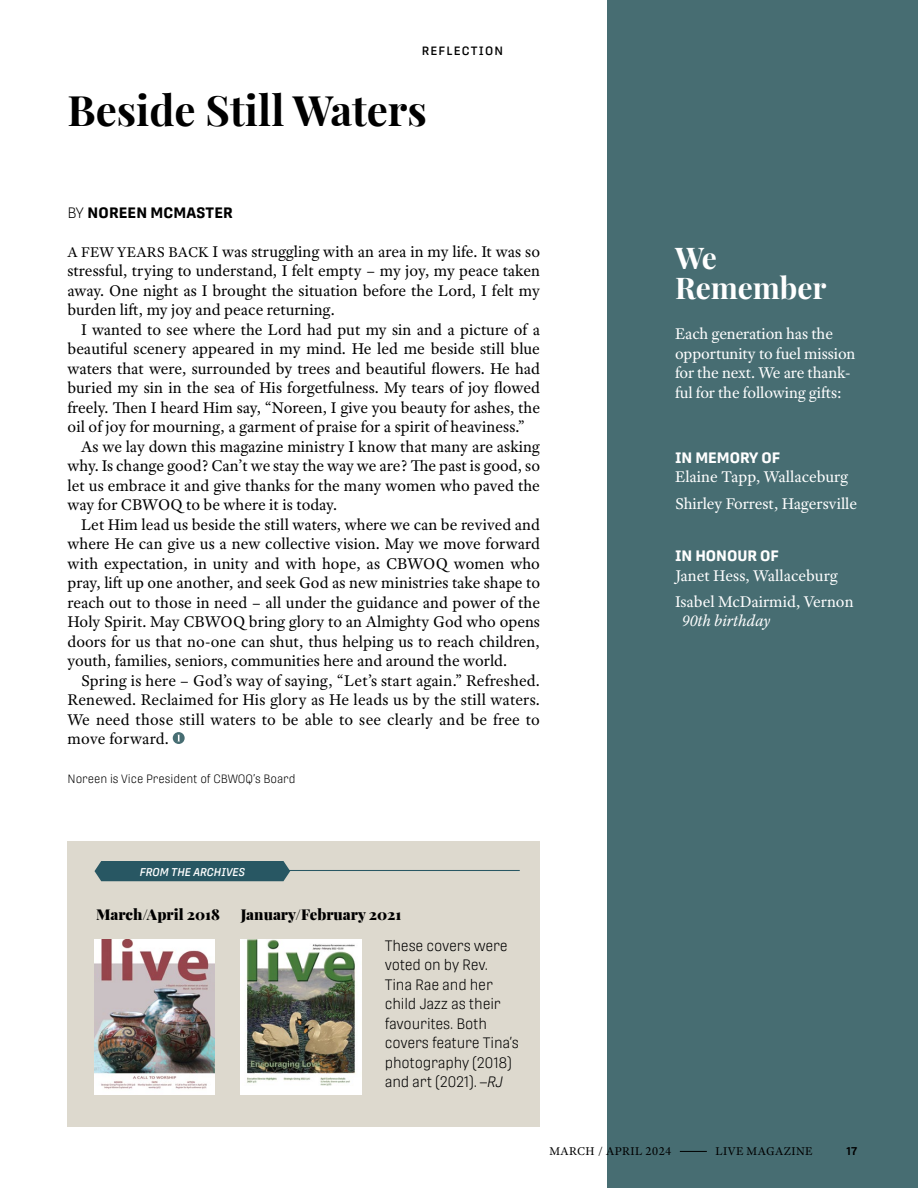
<style>
.page{position:relative;width:918px;height:1188px;background:#fff}
.page>*{position:absolute;margin:0;border:0;box-sizing:border-box;transform-origin:0 0}
.t1{font:700 42px "Playfair Display";color:#000}
.t2{font:700 30px/30px "Playfair Display";letter-spacing:-.005em;color:#fff}
.t3{font:16.5px/19.5px "Adobe Text Pro";color:#000;text-align:justify}
.t4{font:16.5px/19.5px "Adobe Text Pro";letter-spacing:-.005em;color:#fff}
.t5{font:italic 16.5px "Adobe Text Pro";color:#fff}
.t6{font:300 15px/19.5px "Protipo Narrow";letter-spacing:-.01em;color:#000}
.t7{font:900 15px "Playfair Display";color:#000}
.t8{font:700 15px "Protipo";color:#fff}
.t9{font:700 15px "Protipo";letter-spacing:.01em;color:#000}
.t10{font:300 12px "Protipo Narrow";color:#000}
.t11{font:12px "Adobe Text Pro";letter-spacing:.025em;color:#000}
.t12{font:500 12px "Protipo";letter-spacing:.1em;color:#000}
.t13{font:italic 500 11.25px "Protipo Narrow";color:#fff}
.t14{font:600 11.25px "Protipo";color:#000}
.s1{font-weight:300}
.s2{font-size:15px}
.s3{font-style:italic}
</style>
<div class="page">
<div style="left:68px;top:842px;width:472px;height:285px;background:#ddd9ce"></div>
<svg style="left:173px;top:732px;width:12px;height:12px"></svg>
<svg style="left:177px;top:735px;width:3px;height:6px"></svg>
<img style="left:241px;top:939px;width:120px;height:156px">
<div style="left:608px;top:0;width:310px;height:1188px;background:#476d72"></div>
<hr style="left:104px;top:870px;width:416px;height:1px;background:#285763">
<div style="left:94px;top:861px;width:196px;height:20px;background:#285763"></div>
<img style="left:94px;top:939px;width:121px;height:156px">
<svg style="left:680px;top:1151px;width:27px;height:1px"></svg>
<p class="t12" style="left:422px;top:44px;width:83px">REFLECTION</p>
<h1 class="t1" style="left:68px;top:78px;width:361px">Beside Still Waters</h1>
<p class="t9" style="left:68px;top:203px;width:167px"><span class="s1">BY</span> NOREEN MCMASTER</p>
<p class="t3" style="left:68px;top:241px;width:474px"><span class="s2">A FEW YEARS BACK</span> I was struggling with an area in my life. It was so stressful, trying to understand, I felt empty – my joy, my peace taken away. One night as I brought the situation before the Lord, I felt my burden lift, my joy and peace returning.</p>
<p class="t3" style="left:81px;top:319px;width:461px">I wanted to see where the Lord had put my sin and a picture of a</p>
<p class="t3" style="left:68px;top:339px;width:474px">beautiful scenery appeared in my mind. He led me beside still blue</p>
<p class="t3" style="left:68px;top:358px;width:474px">waters that were, surrounded by trees and beautiful flowers. He had</p>
<p class="t3" style="left:68px;top:378px;width:474px">buried my sin in the sea of His forgetfulness. My tears of joy flowed</p>
<p class="t3" style="left:68px;top:397px;width:474px">freely. Then I heard Him say, “Noreen, I give you beauty for ashes, the</p>
<p class="t3" style="left:68px;top:417px;width:459px">oil of joy for mourning, a garment of praise for a spirit of heaviness.”</p>
<p class="t3" style="left:81px;top:436px;width:460px">As we lay down this magazine ministry I know that many are asking</p>
<p class="t3" style="left:68px;top:456px;width:474px">why. Is change good? Can’t we stay the way we are? The past is good, so</p>
<p class="t3" style="left:68px;top:475px;width:474px">let us embrace it and give thanks for the many women who paved the</p>
<p class="t3" style="left:68px;top:495px;width:271px">way for CBWOQ to be where it is today.</p>
<p class="t3" style="left:81px;top:514px;width:460px">Let Him lead us beside the still waters, where we can be revived and</p>
<p class="t3" style="left:68px;top:534px;width:474px">where He can give us a new collective vision. May we move forward</p>
<p class="t3" style="left:68px;top:553px;width:474px">with expectation, in unity and with hope, as CBWOQ women who</p>
<p class="t3" style="left:68px;top:573px;width:474px">pray, lift up one another, and seek God as new ministries take shape to</p>
<p class="t3" style="left:68px;top:592px;width:474px">reach out to those in need – all under the guidance and power of the</p>
<p class="t3" style="left:68px;top:612px;width:474px">Holy Spirit. May CBWOQ bring glory to an Almighty God who opens</p>
<p class="t3" style="left:68px;top:631px;width:474px">doors for us that no-one can shut, thus helping us to reach children,</p>
<p class="t3" style="left:68px;top:651px;width:441px">youth, families, seniors, communities here and around the world.</p>
<p class="t3" style="left:81px;top:670px;width:460px">Spring is here – God’s way of saying, “Let’s start again.” Refreshed.</p>
<p class="t3" style="left:68px;top:690px;width:474px">Renewed. Reclaimed for His glory as He leads us by the still waters.</p>
<p class="t3" style="left:68px;top:709px;width:474px">We need those still waters to be able to see clearly and be free to</p>
<p class="t3" style="left:68px;top:729px;width:103px">move forward.</p>
<p class="t10" style="left:68px;top:772px;width:230px">Noreen is Vice President of CBWOQ’s Board</p>
<h2 class="t2" style="left:675px;top:241px;width:153px">We<br>Remember</h2>
<p class="t4" style="left:675px;top:324px;width:182px">Each generation has the opportunity to fuel mission for the next. We are thank&shy;ful for the following gifts:</p>
<p class="t8" style="left:675px;top:449px;width:107px">IN MEMORY OF</p>
<p class="t4" style="left:675px;top:464px;width:184px;line-height:26.2px">Elaine Tapp, Wallaceburg<br>Shirley Forrest, Hagersville</p>
<p class="t8" style="left:675px;top:547px;width:105px">IN HONOUR OF</p>
<p class="t4" style="left:675px;top:562px;width:180px;line-height:26.2px">Janet Hess, Wallaceburg<br>Isabel McDairmid, Vernon</p>
<p class="t5" style="left:682px;top:611px;width:90px">90th birthday</p>
<p class="t13" style="left:140px;top:865px;width:107px">FROM THE ARCHIVES</p>
<p class="t7" style="left:96px;top:902px;width:125px">March/April 2018</p>
<p class="t7" style="left:241px;top:902px;width:162px">January/February 2021</p>
<p class="t6" style="left:385px;top:936px;width:136px">These covers were voted on by Rev.<br>Tina Rae and her child Jazz as their favourites. Both covers feature Tina’s photography (2018) and art (2021). –<span class="s3">RJ</span></p>
<p class="t11" style="left:549px;top:1143px;width:123px">MARCH / APRIL 2024</p>
<p class="t11" style="left:715px;top:1143px;width:99px">LIVE MAGAZINE</p>
<p class="t14" style="left:847px;top:1144px;width:12px">17</p>
</div>
